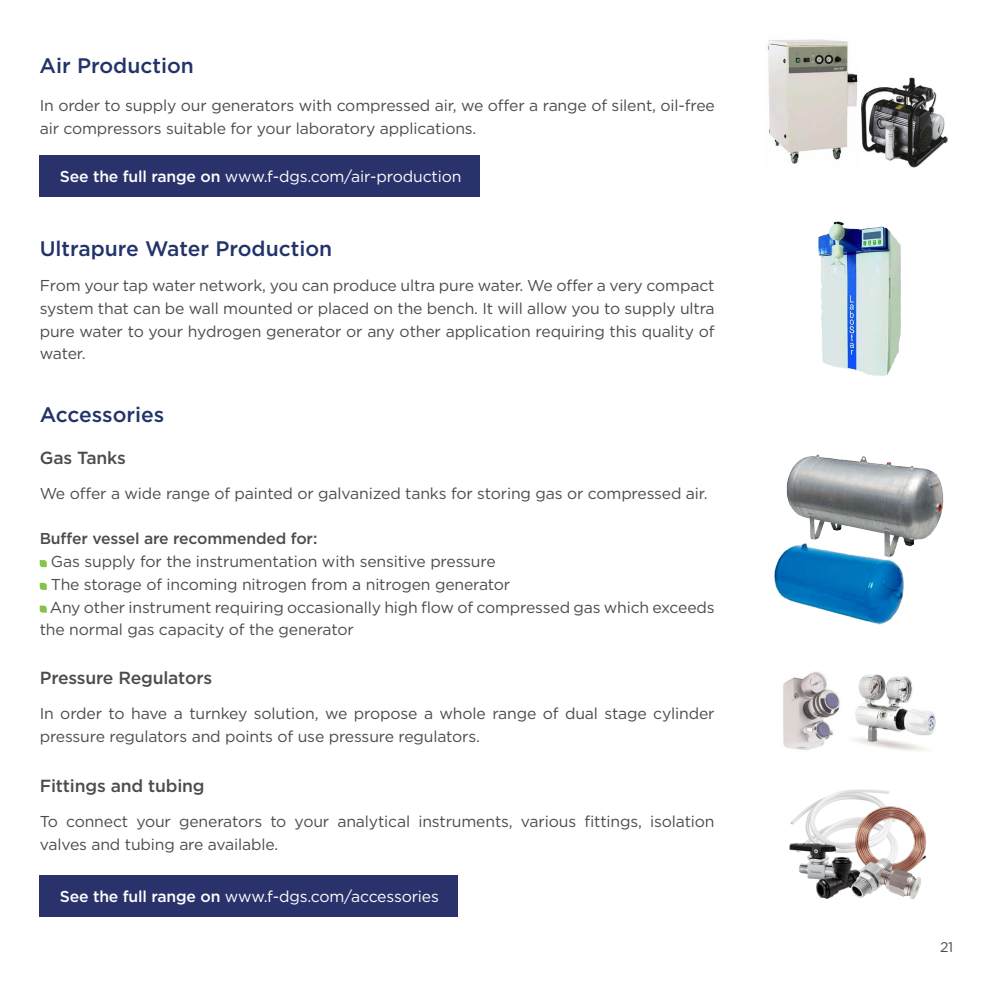
<style>
.page{position:relative;width:993px;height:993px;background:#fff}
.page>*{position:absolute;margin:0;border:0;box-sizing:border-box;transform-origin:0 0}
.Mini-titre_12_Gotham{font:500 21px "Gotham";color:#22336a}
.Mini-titre_bis_10_Go{font:500 17.5px "Gotham";letter-spacing:-.01em;color:#4b4c4d}
.Texte_en_9_Gotham_Bo{font:15.75px/22.8px "Gotham";letter-spacing:-.01em;color:#4b4c4d}
.t1{font:15.75px "Gotham";letter-spacing:-.01em;color:#fff}
.Texte_en_9_Gotham_Bo-2{font:500 15.75px "Gotham";letter-spacing:-.01em;color:#4b4c4d}
.t2{font:14px "Gotham";color:#4b4c4d}
.s1{font-weight:500}
</style>
<div class="page">
<img style="left:767px;top:39px;width:91px;height:125px">
<img style="left:861px;top:77px;width:87px;height:91px">
<img style="left:818px;top:221px;width:83px;height:154px">
<div style="left:40px;top:155px;width:440px;height:41px;background:#29326b"></div>
<img style="left:774px;top:454px;width:170px;height:171px">
<svg style="left:40px;top:560px;width:7px;height:7px"></svg>
<svg style="left:40px;top:582px;width:7px;height:7px"></svg>
<svg style="left:40px;top:605px;width:7px;height:7px"></svg>
<img style="left:783px;top:671px;width:57px;height:79px">
<img style="left:854px;top:674px;width:82px;height:78px">
<img style="left:790px;top:789px;width:99px;height:64px">
<img style="left:850px;top:805px;width:77px;height:62px">
<img style="left:789px;top:841px;width:49px;height:38px">
<img style="left:815px;top:855px;width:48px;height:43px">
<img style="left:850px;top:856px;width:42px;height:41px">
<img style="left:877px;top:867px;width:44px;height:32px">
<div style="left:40px;top:874px;width:418px;height:41px;background:#29326b"></div>
<p class="Mini-titre_12_Gotham" style="left:40px;top:52px;width:156px">Air Production</p>
<p class="Texte_en_9_Gotham_Bo" style="left:40px;top:94px;width:676px">In order to supply our generators with compressed air, we offer a range of silent, oil-free air compressors suitable for your laboratory applications.</p>
<p class="t1" style="left:60px;top:166px;width:403px"><span class="s1">See the full range on</span> www.f-dgs.com/air-production</p>
<p class="Mini-titre_12_Gotham" style="left:40px;top:235px;width:294px">Ultrapure Water Production</p>
<p class="Texte_en_9_Gotham_Bo" style="left:40px;top:274px;width:676px;text-align:justify">From your tap water network, you can produce ultra pure water. We offer a very compact system that can be wall mounted or placed on the bench. It will allow you to supply ultra pure water to your hydrogen generator or any other application requiring this quality of water.</p>
<p class="Mini-titre_12_Gotham" style="left:40px;top:400px;width:126px">Accessories</p>
<p class="Mini-titre_bis_10_Go" style="left:40px;top:446px;width:88px">Gas Tanks</p>
<p class="Texte_en_9_Gotham_Bo" style="left:40px;top:481px;width:669px">We offer a wide range of painted or galvanized tanks for storing gas or compressed air.</p>
<p class="Texte_en_9_Gotham_Bo-2" style="left:40px;top:528px;width:279px">Buffer vessel are recommended for:</p>
<p class="Texte_en_9_Gotham_Bo" style="left:51px;top:549px;width:446px">Gas supply for the instrumentation with sensitive pressure</p>
<p class="Texte_en_9_Gotham_Bo" style="left:51px;top:572px;width:461px">The storage of incoming nitrogen from a nitrogen generator</p>
<p class="Texte_en_9_Gotham_Bo" style="left:40px;top:595px;width:676px;text-indent:10px">Any other instrument requiring occasionally high flow of compressed gas which exceeds the normal gas capacity of the generator</p>
<p class="Mini-titre_bis_10_Go" style="left:40px;top:666px;width:174px">Pressure Regulators</p>
<p class="Texte_en_9_Gotham_Bo" style="left:40px;top:701px;width:676px">In order to have a turnkey solution, we propose a whole range of dual stage cylinder pressure regulators and points of use pressure regulators.</p>
<p class="Mini-titre_bis_10_Go" style="left:40px;top:774px;width:166px">Fittings and tubing</p>
<p class="Texte_en_9_Gotham_Bo" style="left:40px;top:809px;width:676px">To connect your generators to your analytical instruments, various fittings, isolation valves and tubing are available.</p>
<p class="t1" style="left:60px;top:885px;width:380px"><span class="s1">See the full range on</span> www.f-dgs.com/accessories</p>
<p class="t2" style="left:939px;top:937px;width:15px">21</p>
</div>
